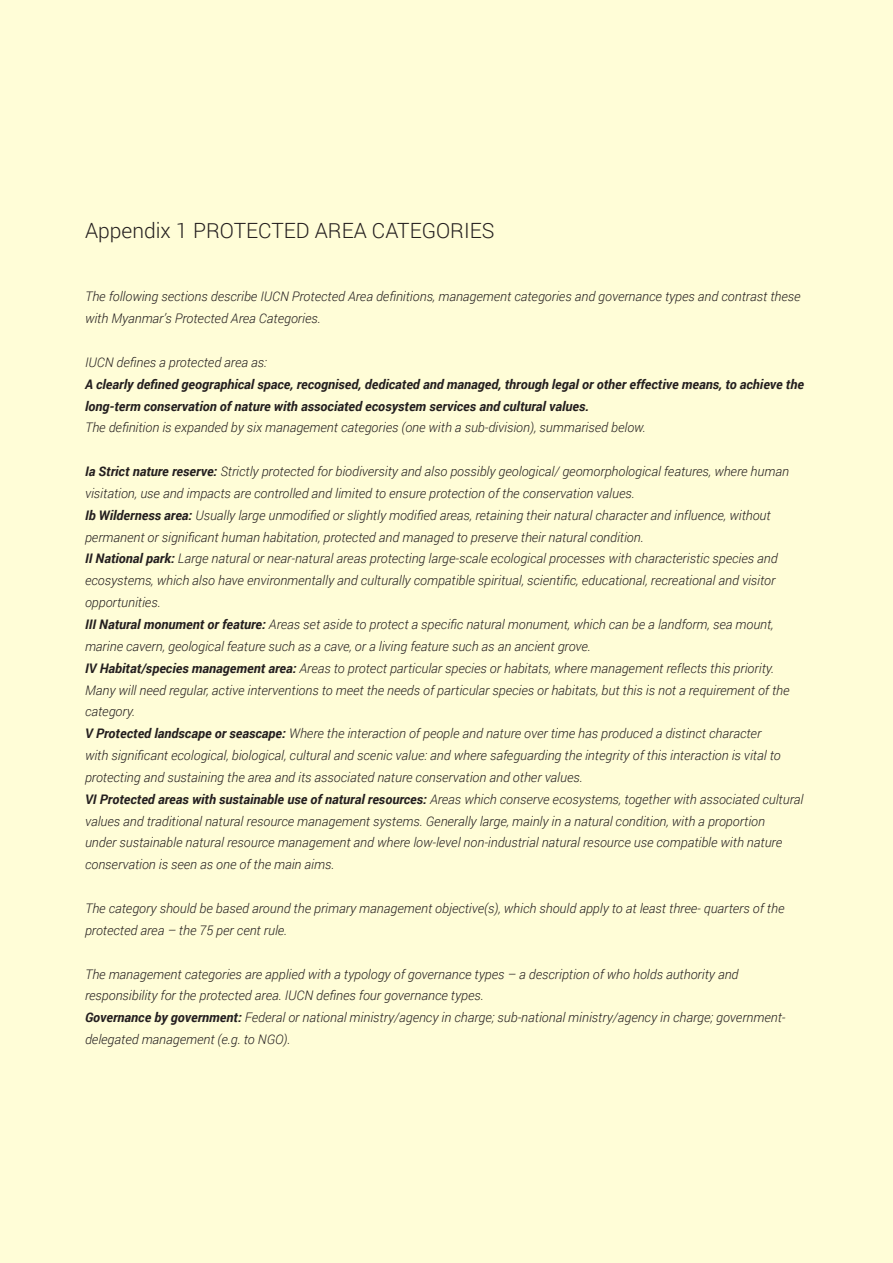
<style>
.page{position:relative;width:893px;height:1263px;background:#fffdd7}
.page>*{position:absolute;margin:0;border:0;box-sizing:border-box;transform-origin:0 0}
.t1{font:300 21px "Roboto";color:#241f1f}
.t2{font:italic 300 13.2px/21.9px "Roboto";color:#241f1f}
.t3{font:italic 700 13.2px/21.9px "Roboto";color:#241f1f}
.s1{font-weight:700}
</style>
<div class="page">
<h1 class="t1" style="left:85px;top:216px;width:411px">Appendix 1 PROTECTED AREA CATEGORIES</h1>
<p class="t2" style="left:85px;top:285px;width:717px">The following sections describe IUCN Protected Area definitions, management categories and governance types and contrast these with Myanmar’s Protected Area Categories.</p>
<p class="t2" style="left:85px;top:351px;width:183px">IUCN defines a protected area as:</p>
<p class="t3" style="left:85px;top:373px;width:720px">A clearly defined geographical space, recognised, dedicated and managed, through legal or other effective means, to achieve the long-term conservation of nature with associated ecosystem services and cultural values.</p>
<p class="t2" style="left:85px;top:416px;width:562px">The definition is expanded by six management categories (one with a sub-division), summarised below.</p>
<p class="t2" style="left:85px;top:460px;width:720px"><span class="s1">Ia Strict nature reserve:</span> Strictly protected for biodiversity and also possibly geological/ geomorphological features, where human visitation, use and impacts are controlled and limited to ensure protection of the conservation values.<br><span class="s1">Ib Wilderness area:</span> Usually large unmodified or slightly modified areas, retaining their natural character and influence, without permanent or significant human habitation, protected and managed to preserve their natural condition.<br><span class="s1">II National park:</span> Large natural or near-natural areas protecting large-scale ecological processes with characteristic species and ecosystems, which also have environmentally and culturally compatible spiritual, scientific, educational, recreational and visitor opportunities.<br><span class="s1">III Natural monument or feature:</span> Areas set aside to protect a specific natural monument, which can be a landform, sea mount, marine cavern, geological feature such as a cave, or a living feature such as an ancient grove.<br><span class="s1">IV Habitat/species management area:</span> Areas to protect particular species or habitats, where management reflects this priority.<br>Many will need regular, active interventions to meet the needs of particular species or habitats, but this is not a requirement of the category.<br><span class="s1">V Protected landscape or seascape:</span> Where the interaction of people and nature over time has produced a distinct character<br>with significant ecological, biological, cultural and scenic value: and where safeguarding the integrity of this interaction is vital to protecting and sustaining the area and its associated nature conservation and other values.<br><span class="s1">VI Protected areas with sustainable use of natural resources:</span> Areas which conserve ecosystems, together with associated cultural values and traditional natural resource management systems. Generally large, mainly in a natural condition, with a proportion<br>under sustainable natural resource management and where low-level non-industrial natural resource use compatible with nature conservation is seen as one of the main aims.</p>
<p class="t2" style="left:85px;top:897px;width:701px">The category should be based around the primary management objective(s), which should apply to at least three- quarters of the protected area – the 75 per cent rule.</p>
<p class="t2" style="left:85px;top:962px;width:702px">The management categories are applied with a typology of governance types – a description of who holds authority and responsibility for the protected area. IUCN defines four governance types.<br><span class="s1">Governance by government:</span> Federal or national ministry/agency in charge; sub-national ministry/agency in charge; government&shy;delegated management (e.g. to NGO).</p>
</div>
